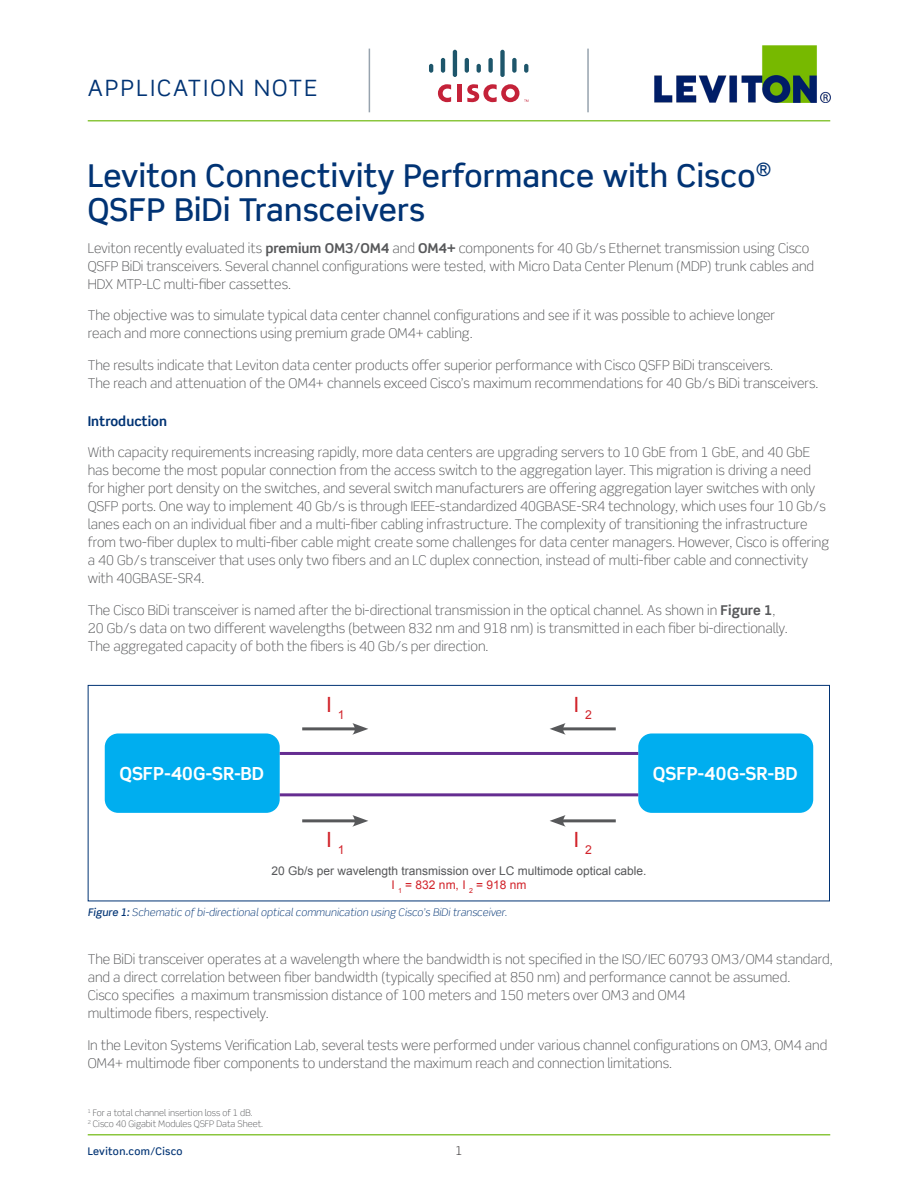
<style>
.page{position:relative;width:918px;height:1188px;background:#fff}
.page>*{position:absolute;margin:0;border:0;box-sizing:border-box;transform-origin:0 0}
.t1{font:500 31.5px/34.5px "Scene Std";letter-spacing:.01em;color:#013374}
.t2{font:22.5px "Scene Std";letter-spacing:.1em;color:#013374}
.t3{font:21px "Arial";color:#d1232a}
.Chart_Notes{font:700 18px "Scene Std";color:#fff}
.Body{font:300 13.5px/18px "Scene Std";color:#57585a}
.Chart_Notes-2{font:300 13.5px/18px "Scene Std";color:#57585a}
.Subheader{font:700 13.5px "Scene Std";color:#013374}
.t4{font:12px "Arial";color:#57585a}
.t5{font:12px "Arial";color:#d1232a}
.t6{font:300 12px "Scene Std";color:#231f20}
.t7{font:italic 300 10.5px "Scene Std";letter-spacing:.01em;color:#013374}
.t8{font:500 10.5px "Scene Std";letter-spacing:.03em;color:#013374}
.Chart_Notes-3{font:300 9px "Scene Std";color:#57585a}
.s1{font-weight:700}
.s2{font-weight:500}
</style>
<div class="page">
<img style="left:654px;top:45px;width:176px;height:57px">
<div style="left:88px;top:685px;width:742px;height:216px;border:1px solid #013374"></div>
<div style="left:105px;top:733px;width:175px;height:80px;background:#00aeef;border-radius:14px"></div>
<div style="left:638px;top:733px;width:175px;height:80px;background:#00aeef;border-radius:14px"></div>
<hr style="left:302px;top:727px;width:56px;height:3px;background:#57585a">
<svg style="left:352px;top:723px;width:16px;height:12px"></svg>
<hr style="left:302px;top:819px;width:56px;height:3px;background:#57585a">
<svg style="left:352px;top:815px;width:16px;height:12px"></svg>
<hr style="left:560px;top:727px;width:56px;height:3px;background:#57585a">
<svg style="left:550px;top:723px;width:16px;height:12px"></svg>
<hr style="left:560px;top:819px;width:56px;height:3px;background:#57585a">
<svg style="left:550px;top:815px;width:16px;height:12px"></svg>
<hr style="left:280px;top:752px;width:358px;height:3px;background:#652d91">
<hr style="left:280px;top:793px;width:358px;height:3px;background:#652d91">
<hr style="left:587px;top:49px;width:2px;height:63px;background:#97a3ae">
<hr style="left:369px;top:49px;width:1px;height:63px;background:#97a3ae">
<hr style="left:88px;top:120px;width:742px;height:2px;background:#8bc63e">
<hr style="left:457px;top:85px;width:4px;height:17px;background:#c42239">
<svg style="left:438px;top:84px;width:13px;height:18px"></svg>
<svg style="left:467px;top:84px;width:61px;height:18px"></svg>
<svg style="left:429px;top:64px;width:4px;height:9px"></svg>
<hr style="left:441px;top:58px;width:4px;height:15px;background:#1e566b;border-radius:2px">
<hr style="left:453px;top:50px;width:4px;height:27px;background:#1e566b;border-radius:2px">
<hr style="left:465px;top:58px;width:4px;height:15px;background:#1e566b;border-radius:2px">
<svg style="left:477px;top:64px;width:4px;height:9px"></svg>
<div style="left:488px;top:58px;width:5px;height:15px;background:#1e566b;border-radius:2px"></div>
<div style="left:500px;top:50px;width:5px;height:27px;background:#1e566b;border-radius:2px"></div>
<div style="left:512px;top:58px;width:5px;height:15px;background:#1e566b;border-radius:2px"></div>
<svg style="left:524px;top:64px;width:4px;height:9px"></svg>
<hr style="left:88px;top:1134px;width:742px;height:2px;background:#8bc63e">
<h2 class="t2" style="left:88px;top:74px;width:231px">APPLICATION NOTE</h2>
<p class="t1" style="left:88px;top:158px;width:685px">Leviton Connectivity Performance with Cisco<sup>®<br></sup>QSFP BiDi Transceivers</p>
<p class="Body" style="left:88px;top:239px;width:728px">Leviton recently evaluated its <span class="s1">premium OM3/OM4</span> and <span class="s1">OM4+</span> components for 40 Gb/s Ethernet transmission using Cisco<br>QSFP BiDi transceivers. Several channel configurations were tested, with Micro Data Center Plenum (MDP) trunk cables and<br>HDX MTP-LC multi-fiber cassettes.</p>
<p class="Body" style="left:88px;top:306px;width:689px">The objective was to simulate typical data center channel configurations and see if it was possible to achieve longer reach and more connections using premium grade OM4+ cabling.</p>
<p class="Body" style="left:88px;top:356px;width:732px">The results indicate that Leviton data center products offer superior performance with Cisco QSFP BiDi transceivers.<br>The reach and attenuation of the OM4+ channels exceed Cisco’s maximum recommendations for 40 Gb/s BiDi transceivers.</p>
<p class="Subheader" style="left:88px;top:413px;width:81px">Introduction</p>
<p class="Body" style="left:88px;top:444px;width:743px">With capacity requirements increasing rapidly, more data centers are upgrading servers to 10 GbE from 1 GbE, and 40 GbE has become the most popular connection from the access switch to the aggregation layer. This migration is driving a need for higher port density on the switches, and several switch manufacturers are offering aggregation layer switches with only QSFP ports. One way to implement 40 Gb/s is through IEEE-standardized 40GBASE-SR4 technology, which uses four 10 Gb/s lanes each on an individual fiber and a multi-fiber cabling infrastructure. The complexity of transitioning the infrastructure from two-fiber duplex to multi-fiber cable might create some challenges for data center managers. However, Cisco is offering a 40 Gb/s transceiver that uses only two fibers and an LC duplex connection, instead of multi-fiber cable and connectivity with 40GBASE-SR4.</p>
<p class="Body" style="left:88px;top:601px;width:701px">The Cisco BiDi transceiver is named after the bi-directional transmission in the optical channel. As shown in <span class="s1">Figure 1</span>,<br>20 Gb/s data on two different wavelengths (between 832 nm and 918 nm) is transmitted in each fiber bi-directionally.<br>The aggregated capacity of both the fibers is 40 Gb/s per direction.</p>
<p class="t3" style="left:326px;top:691px;width:20px">I <sub>1</sub></p>
<p class="t3" style="left:573px;top:691px;width:20px">I <sub>2</sub></p>
<p class="Chart_Notes" style="left:119px;top:762px;width:146px">QSFP-40G-SR-BD</p>
<p class="Chart_Notes" style="left:653px;top:762px;width:146px">QSFP-40G-SR-BD</p>
<p class="t3" style="left:326px;top:825px;width:20px">I <sub>1</sub></p>
<p class="t3" style="left:573px;top:825px;width:20px">I <sub>2</sub></p>
<p class="t4" style="left:272px;top:863px;width:376px">20 Gb/s per wavelength transmission over LC multimode optical cable.</p>
<p class="t5" style="left:391px;top:877px;width:137px">I <sub>1</sub> = 832 nm, I <sub>2</sub> = 918 nm</p>
<p class="t7" style="left:88px;top:906px;width:421px"><span class="s2">Figure 1:</span> Schematic of bi-directional optical communication using Cisco’s BiDi transceiver.</p>
<p class="Chart_Notes-2" style="left:88px;top:951px;width:746px">The BiDi transceiver operates at a wavelength where the bandwidth is not specified in the ISO/IEC 60793 OM3/OM4 standard, and a direct correlation between fiber bandwidth (typically specified at 850 nm) and performance cannot be assumed.<br>Cisco specifies a maximum transmission distance of 100 meters and 150 meters over OM3 and OM4<br>multimode fibers, respectively.</p>
<p class="Chart_Notes-2" style="left:88px;top:1036px;width:741px">In the Leviton Systems Verification Lab, several tests were performed under various channel configurations on OM3, OM4 and<br>OM4+ multimode fiber components to understand the maximum reach and connection limitations.</p>
<p class="Chart_Notes-3" style="left:88px;top:1107px;width:167px"><sup>1</sup> For a total channel insertion loss of 1 dB.</p>
<p class="Chart_Notes-3" style="left:88px;top:1118px;width:177px"><sup>2</sup> Cisco 40 Gigabit Modules QSFP Data Sheet.</p>
<p class="t8" style="left:88px;top:1145px;width:96px">Leviton.com/Cisco</p>
<p class="t6" style="left:455px;top:1143px;width:9px">1</p>
</div>
